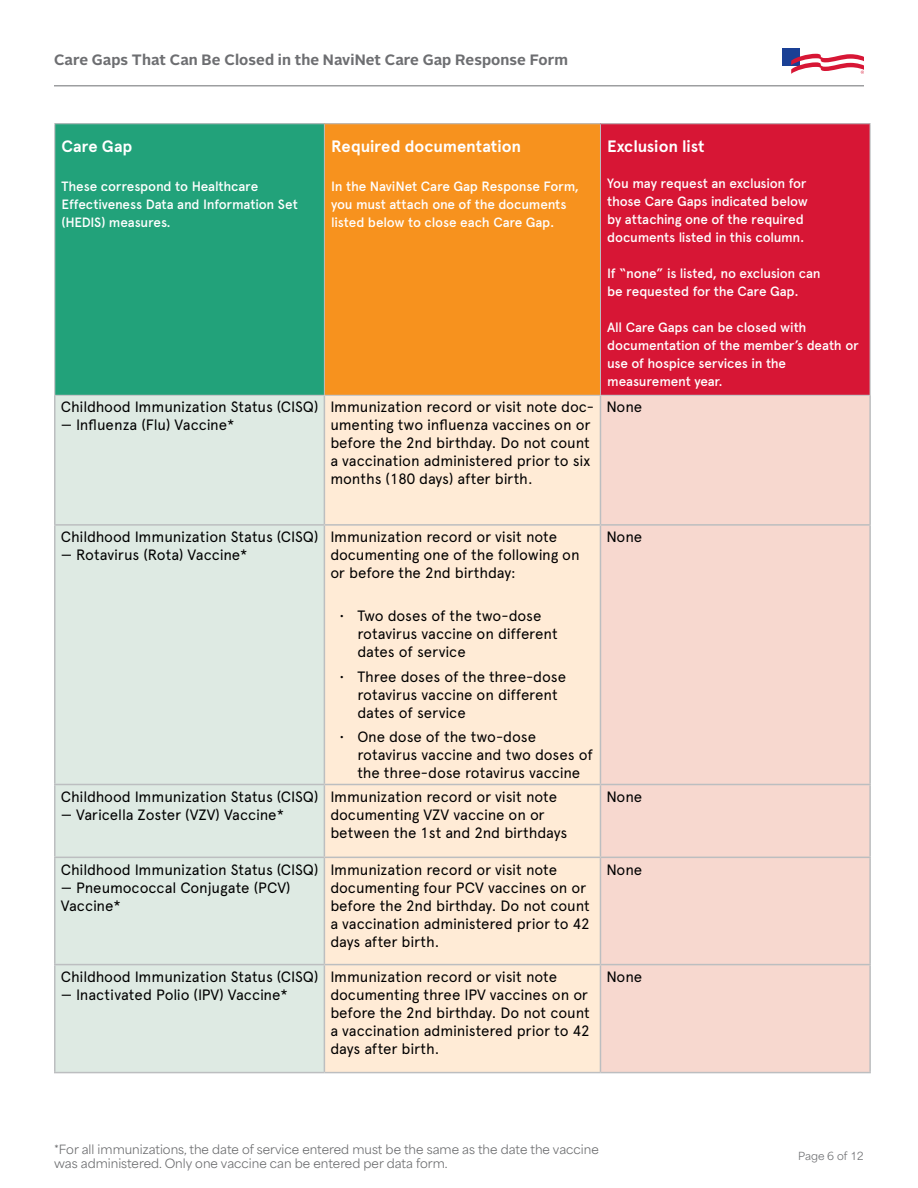
<style>
.page{position:relative;width:918px;height:1188px;background:#fff}
.page>*{position:absolute;margin:0;border:0;box-sizing:border-box;transform-origin:0 0}
.t1{font:700 16.5px "Apercu Pro";letter-spacing:-.005em;color:#fff}
.Body_Copy{font:15px/18px "Apercu Pro";letter-spacing:-.01em;color:#000}
.t2{font:700 15px "Alright Sans";letter-spacing:.005em;color:#6d6e71}
.t3{font:500 13.5px/18px "Apercu Pro";letter-spacing:-.015em;color:#fff}
.t4{font:12px/14.4px "Area Normal";color:#6b6c6e}
.t5{font:10.5px "Area Normal";color:#6d6e71}
</style>
<div class="page">
<hr style="left:54px;top:86px;width:810px;height:1px;background:#6d6e71">
<div style="left:783px;top:48px;width:17px;height:17px;background:#1a4095"></div>
<svg style="left:791px;top:54px;width:73px;height:20px"></svg>
<div style="left:55px;top:124px;width:269px;height:271px;background:#22a27a"></div>
<div style="left:324px;top:124px;width:276px;height:271px;background:#f7921e"></div>
<div style="left:600px;top:124px;width:270px;height:271px;background:#d71635"></div>
<div style="left:56px;top:396px;width:268px;height:676px;background:#deeae3"></div>
<div style="left:325px;top:396px;width:275px;height:676px;background:#ffebd6"></div>
<div style="left:601px;top:396px;width:268px;height:676px;background:#f7d8cf"></div>
<hr style="left:54px;top:396px;width:2px;height:128px;background:#bcbec0">
<hr style="left:324px;top:396px;width:1px;height:128px;background:#bcbec0">
<hr style="left:600px;top:396px;width:1px;height:128px;background:#bcbec0">
<hr style="left:869px;top:396px;width:2px;height:128px;background:#bcbec0">
<hr style="left:54px;top:524px;width:270px;height:2px;background:#bcbec0">
<hr style="left:54px;top:526px;width:2px;height:258px;background:#bcbec0">
<hr style="left:324px;top:524px;width:276px;height:2px;background:#bcbec0">
<hr style="left:324px;top:526px;width:1px;height:258px;background:#bcbec0">
<hr style="left:600px;top:524px;width:271px;height:2px;background:#bcbec0">
<hr style="left:600px;top:526px;width:1px;height:258px;background:#bcbec0">
<hr style="left:869px;top:526px;width:2px;height:258px;background:#bcbec0">
<hr style="left:54px;top:784px;width:270px;height:1px;background:#bcbec0">
<hr style="left:54px;top:785px;width:2px;height:72px;background:#bcbec0">
<hr style="left:324px;top:784px;width:276px;height:1px;background:#bcbec0">
<hr style="left:324px;top:785px;width:1px;height:72px;background:#bcbec0">
<hr style="left:600px;top:784px;width:271px;height:1px;background:#bcbec0">
<hr style="left:600px;top:785px;width:1px;height:72px;background:#bcbec0">
<hr style="left:869px;top:785px;width:2px;height:72px;background:#bcbec0">
<hr style="left:54px;top:857px;width:270px;height:1px;background:#bcbec0">
<hr style="left:54px;top:858px;width:2px;height:106px;background:#bcbec0">
<hr style="left:324px;top:857px;width:276px;height:1px;background:#bcbec0">
<hr style="left:324px;top:858px;width:1px;height:106px;background:#bcbec0">
<hr style="left:600px;top:857px;width:271px;height:1px;background:#bcbec0">
<hr style="left:600px;top:858px;width:1px;height:106px;background:#bcbec0">
<hr style="left:869px;top:858px;width:2px;height:106px;background:#bcbec0">
<hr style="left:54px;top:964px;width:270px;height:1px;background:#bcbec0">
<hr style="left:54px;top:965px;width:2px;height:107px;background:#bcbec0">
<hr style="left:324px;top:964px;width:276px;height:1px;background:#bcbec0">
<hr style="left:324px;top:965px;width:1px;height:107px;background:#bcbec0">
<hr style="left:600px;top:964px;width:271px;height:1px;background:#bcbec0">
<hr style="left:600px;top:965px;width:1px;height:107px;background:#bcbec0">
<hr style="left:869px;top:965px;width:2px;height:107px;background:#bcbec0">
<hr style="left:54px;top:1072px;width:270px;height:1px;background:#bcbec0">
<hr style="left:324px;top:1072px;width:276px;height:1px;background:#bcbec0">
<hr style="left:600px;top:1072px;width:271px;height:1px;background:#bcbec0">
<hr style="left:54px;top:123px;width:270px;height:1px;background:#bcbec0">
<hr style="left:54px;top:124px;width:1px;height:271px;background:#bcbec0">
<hr style="left:324px;top:123px;width:276px;height:1px;background:#bcbec0">
<hr style="left:600px;top:123px;width:271px;height:1px;background:#bcbec0">
<hr style="left:870px;top:124px;width:1px;height:271px;background:#bcbec0">
<hr style="left:324px;top:124px;width:1px;height:271px;background:#bcbec0">
<hr style="left:600px;top:124px;width:1px;height:271px;background:#bcbec0">
<hr style="left:54px;top:395px;width:270px;height:1px;background:#bcbec0">
<hr style="left:324px;top:395px;width:276px;height:1px;background:#bcbec0">
<hr style="left:600px;top:395px;width:271px;height:1px;background:#bcbec0">
<p class="t2" style="left:54px;top:50px;width:515px">Care Gaps That Can Be Closed in the NaviNet Care Gap Response Form</p>
<p class="t1" style="left:62px;top:134px;width:72px">Care Gap</p>
<p class="t3" style="left:62px;top:176px;width:238px">These correspond to Healthcare<br>Effectiveness Data and Information Set (HEDIS) measures.</p>
<p class="t1" style="left:331px;top:134px;width:192px">Required documentation</p>
<p class="t3" style="left:331px;top:176px;width:250px">In the NaviNet Care Gap Response Form, you must attach one of the documents listed below to close each Care Gap.</p>
<p class="t1" style="left:607px;top:134px;width:99px">Exclusion list</p>
<p class="t3" style="left:607px;top:173px;width:201px">You may request an exclusion for</p>
<p class="t3" style="left:607px;top:191px;width:202px">those Care Gaps indicated below</p>
<p class="t3" style="left:607px;top:209px;width:198px">by attaching one of the required</p>
<p class="t3" style="left:607px;top:227px;width:199px">documents listed in this column.</p>
<p class="t3" style="left:607px;top:263px;width:215px">If “none” is listed, no exclusion can</p>
<p class="t3" style="left:607px;top:281px;width:193px">be requested for the Care Gap.</p>
<p class="t3" style="left:607px;top:317px;width:253px">All Care Gaps can be closed with documentation of the member’s death or use of hospice services in the measurement year.</p>
<p class="Body_Copy" style="left:61px;top:397px;width:259px">Childhood Immunization Status (CISQ)</p>
<p class="Body_Copy" style="left:61px;top:415px;width:175px">— Influenza (Flu) Vaccine*</p>
<p class="Body_Copy" style="left:330px;top:397px;width:265px">Immunization record or visit note doc&shy;umenting two influenza vaccines on or before the 2nd birthday. Do not count a vaccination administered prior to six months (180 days) after birth.</p>
<p class="Body_Copy" style="left:606px;top:397px;width:37px">None</p>
<p class="Body_Copy" style="left:61px;top:527px;width:259px">Childhood Immunization Status (CISQ)</p>
<p class="Body_Copy" style="left:61px;top:545px;width:188px">— Rotavirus (Rota) Vaccine*</p>
<p class="Body_Copy" style="left:330px;top:527px;width:251px">Immunization record or visit note documenting one of the following on or before the 2nd birthday:</p>
<p class="Body_Copy" style="left:357px;top:606px;width:202px;text-indent:-18px">• Two doses of the two-dose rotavirus vaccine on different dates of service</p>
<p class="Body_Copy" style="left:357px;top:667px;width:210px;text-indent:-18px">• Three doses of the three-dose rotavirus vaccine on different dates of service</p>
<p class="Body_Copy" style="left:357px;top:727px;width:237px;text-indent:-18px">• One dose of the two-dose rotavirus vaccine and two doses of the three-dose rotavirus vaccine</p>
<p class="Body_Copy" style="left:606px;top:527px;width:37px">None</p>
<p class="Body_Copy" style="left:61px;top:787px;width:259px">Childhood Immunization Status (CISQ)</p>
<p class="Body_Copy" style="left:61px;top:805px;width:225px">— Varicella Zoster (VZV) Vaccine*</p>
<p class="Body_Copy" style="left:330px;top:787px;width:238px">Immunization record or visit note documenting VZV vaccine on or between the 1st and 2nd birthdays</p>
<p class="Body_Copy" style="left:606px;top:787px;width:37px">None</p>
<p class="Body_Copy" style="left:61px;top:859px;width:259px">Childhood Immunization Status (CISQ)</p>
<p class="Body_Copy" style="left:61px;top:877px;width:231px">— Pneumococcal Conjugate (PCV)<br>Vaccine*</p>
<p class="Body_Copy" style="left:330px;top:859px;width:261px">Immunization record or visit note documenting four PCV vaccines on or before the 2nd birthday. Do not count a vaccination administered prior to 42 days after birth.</p>
<p class="Body_Copy" style="left:606px;top:859px;width:37px">None</p>
<p class="Body_Copy" style="left:61px;top:967px;width:259px">Childhood Immunization Status (CISQ)</p>
<p class="Body_Copy" style="left:61px;top:985px;width:229px">— Inactivated Polio (IPV) Vaccine*</p>
<p class="Body_Copy" style="left:330px;top:967px;width:261px">Immunization record or visit note documenting three IPV vaccines on or before the 2nd birthday. Do not count a vaccination administered prior to 42 days after birth.</p>
<p class="Body_Copy" style="left:606px;top:967px;width:37px">None</p>
<p class="t4" style="left:54px;top:1141px;width:546px">*For all immunizations, the date of service entered must be the same as the date the vaccine was administered. Only one vaccine can be entered per data form.</p>
<p class="t5" style="left:798px;top:1147px;width:67px">Page 6 of 12</p>
</div>
